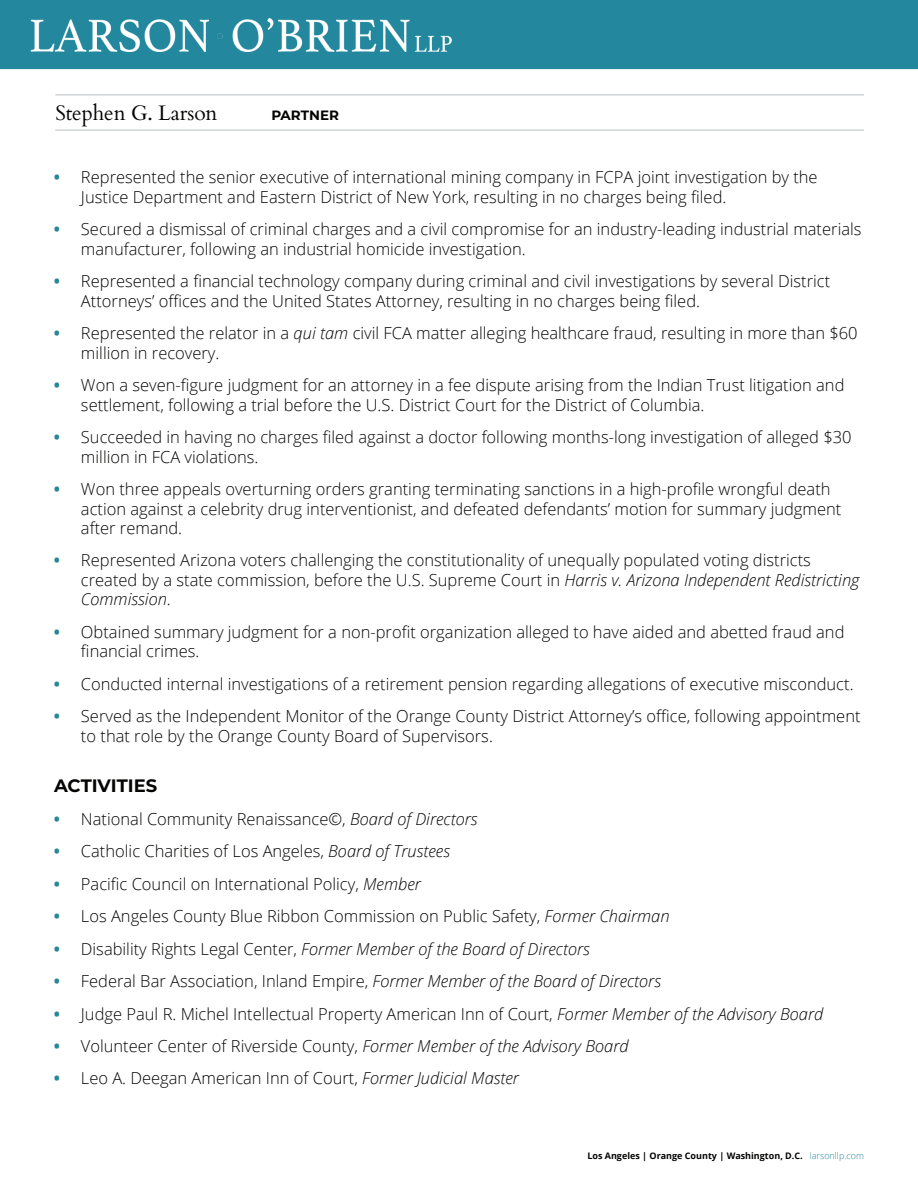
<style>
.page{position:relative;width:918px;height:1188px;background:#fff}
.page>*{position:absolute;margin:0;border:0;box-sizing:border-box;transform-origin:0 0}
.t1{font:21px "Cardo";letter-spacing:-.005em;color:#040503}
.t2{font:700 18px "Montserrat";color:#040503}
.t3{font:300 16.5px/19.5px "Open Sans";color:#040503}
.t4{font:italic 300 16.5px "Open Sans";color:#040503}
.t5{font:700 13.5px "Montserrat";color:#040503}
.t6{font:700 9px "Open Sans";color:#040503}
.s1{font-weight:700;color:#278699}
.s2{font-style:italic}
.s3{font-weight:700;font-style:normal;color:#278699}
.s4{font-style:normal}
.s5{font-weight:300;color:#23889d}
</style>
<div class="page">
<div style="left:0;top:0;width:918px;height:69px;background:#23889d"></div>
<hr style="left:55px;top:130px;width:809px;height:1px;background:#b9c0c3">
<hr style="left:55px;top:94px;width:809px;height:1px;background:#b9c0c3">
<img style="left:30px;top:19px;width:423px;height:33px">
<p class="t1" style="left:55px;top:96px;width:164px">Stephen G. Larson</p>
<p class="t5" style="left:271px;top:105px;width:69px">PARTNER</p>
<p class="t3" style="left:81px;top:167px;width:738px;text-indent:-27px"><span class="s1">•</span> Represented the senior executive of international mining company in FCPA joint investigation by the<br>Justice Department and Eastern District of New York, resulting in no charges being filed.</p>
<p class="t3" style="left:81px;top:219px;width:782px;text-indent:-27px"><span class="s1">•</span> Secured a dismissal of criminal charges and a civil compromise for an industry-leading industrial materials manufacturer, following an industrial homicide investigation.</p>
<p class="t3" style="left:81px;top:271px;width:751px;text-indent:-27px"><span class="s1">•</span> Represented a financial technology company during criminal and civil investigations by several District<br>Attorneys’ offices and the United States Attorney, resulting in no charges being filed.</p>
<p class="t3" style="left:81px;top:323px;width:778px;text-indent:-27px"><span class="s1">•</span> Represented the relator in a <span class="s2">qui tam</span> civil FCA matter alleging healthcare fraud, resulting in more than $60 million in recovery.</p>
<p class="t3" style="left:81px;top:375px;width:765px;text-indent:-27px"><span class="s1">•</span> Won a seven-figure judgment for an attorney in a fee dispute arising from the Indian Trust litigation and settlement, following a trial before the U.S. District Court for the District of Columbia.</p>
<p class="t3" style="left:81px;top:427px;width:772px;text-indent:-27px"><span class="s1">•</span> Succeeded in having no charges filed against a doctor following months-long investigation of alleged $30 million in FCA violations.</p>
<p class="t3" style="left:81px;top:479px;width:762px;text-indent:-27px"><span class="s1">•</span> Won three appeals overturning orders granting terminating sanctions in a high-profile wrongful death action against a celebrity drug interventionist, and defeated defendants’ motion for summary judgment after remand.</p>
<p class="t3" style="left:81px;top:550px;width:780px;text-indent:-27px"><span class="s1">•</span> Represented Arizona voters challenging the constitutionality of unequally populated voting districts created by a state commission, before the U.S. Supreme Court in <span class="s2">Harris v. Arizona Independent Redistricting<br>Commission</span>.</p>
<p class="t3" style="left:81px;top:622px;width:765px;text-indent:-27px"><span class="s1">•</span> Obtained summary judgment for a non-profit organization alleged to have aided and abetted fraud and financial crimes.</p>
<p class="t3" style="left:54px;top:674px;width:801px"><span class="s1">•</span> Conducted internal investigations of a retirement pension regarding allegations of executive misconduct.</p>
<p class="t3" style="left:81px;top:706px;width:781px;text-indent:-27px"><span class="s1">•</span> Served as the Independent Monitor of the Orange County District Attorney’s office, following appointment to that role by the Orange County Board of Supervisors.</p>
<p class="t2" style="left:54px;top:773px;width:105px">ACTIVITIES</p>
<p class="t3" style="left:54px;top:809px;width:425px"><span class="s1">•</span> National Community Renaissance©, <span class="s2">Board of Directors</span></p>
<p class="t3" style="left:54px;top:841px;width:398px"><span class="s1">•</span> Catholic Charities of Los Angeles, <span class="s2">Board of Trustees</span></p>
<p class="t3" style="left:54px;top:874px;width:369px"><span class="s1">•</span> Pacific Council on International Policy, <span class="s2">Member</span></p>
<p class="t3" style="left:54px;top:906px;width:617px"><span class="s1">•</span> Los Angeles County Blue Ribbon Commission on Public Safety, <span class="s2">Former Chairman</span></p>
<p class="t4" style="left:54px;top:937px;width:537px"><span class="s3">•</span> <span class="s4">Disability Rights Legal Center,</span> Former Member of the Board of Directors</p>
<p class="t3" style="left:54px;top:971px;width:609px"><span class="s1">•</span> Federal Bar Association, Inland Empire, <span class="s2">Former Member of the Board of Directors</span></p>
<p class="t3" style="left:54px;top:1003px;width:771px"><span class="s1">•</span> Judge Paul R. Michel Intellectual Property American Inn of Court, <span class="s2">Former Member of the Advisory Board</span></p>
<p class="t3" style="left:54px;top:1036px;width:576px"><span class="s1">•</span> Volunteer Center of Riverside County, <span class="s2">Former Member of the Advisory Board</span></p>
<p class="t3" style="left:54px;top:1068px;width:467px"><span class="s1">•</span> Leo A. Deegan American Inn of Court, <span class="s2">Former Judicial Master</span></p>
<p class="t6" style="left:587px;top:1149px;width:278px">Los Angeles | Orange County | Washington, D.C. <span class="s5">larsonllp.com</span></p>
</div>
